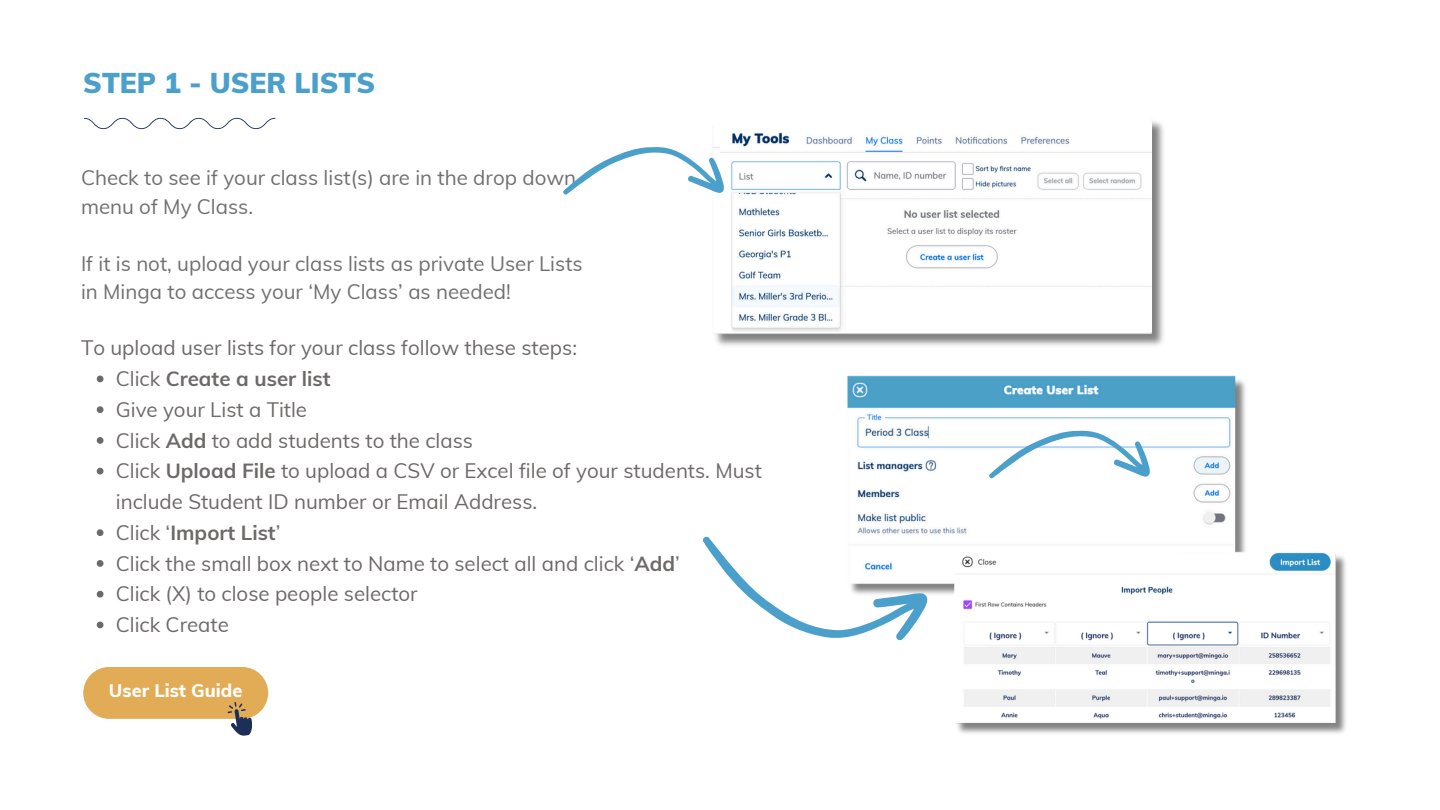
<style>
.page{position:relative;width:1440px;height:810px;background:#fff}
.page>*{position:absolute;margin:0;border:0;box-sizing:border-box;transform-origin:0 0}
.t1{font:900 28px "Muli";color:#4ba0cb}
.t2{font:20.5px/30.8px "Muli";color:#6e6969}
.t3{font:20.5px/28.5px "Muli";color:#707070}
.t4{font:700 20.5px "Muli";color:#6e6969}
.t5{font:800 18.3px "Muli";color:#fff}
.s1{font-weight:400}
.s2{font-weight:700}
</style>
<div class="page">
<svg style="left:84px;top:118px;width:191px;height:11px"></svg>
<div style="left:83px;top:667px;width:185px;height:52px;background:#e2ac56;border-radius:26px"></div>
<svg style="left:227px;top:702px;width:27px;height:34px"></svg>
<img style="left:847px;top:375px;width:399px;height:220px">
<svg style="left:988px;top:383px;width:175px;height:169px"></svg>
<img style="left:944px;top:552px;width:402px;height:182px">
<svg style="left:97px;top:376px;width:7px;height:6px"></svg>
<svg style="left:97px;top:406px;width:7px;height:7px"></svg>
<svg style="left:97px;top:437px;width:7px;height:7px"></svg>
<svg style="left:97px;top:468px;width:7px;height:7px"></svg>
<svg style="left:97px;top:529px;width:7px;height:7px"></svg>
<svg style="left:97px;top:560px;width:7px;height:7px"></svg>
<svg style="left:97px;top:591px;width:7px;height:7px"></svg>
<svg style="left:97px;top:622px;width:7px;height:6px"></svg>
<svg style="left:703px;top:453px;width:240px;height:188px"></svg>
<img style="left:715px;top:121px;width:449px;height:225px">
<img style="left:720px;top:123px;width:431px;height:208px">
<svg style="left:563px;top:121px;width:174px;height:153px"></svg>
<p class="t1" style="left:83px;top:65px;width:293px">STEP 1 - USER LISTS</p>
<p class="t3" style="left:81px;top:163px;width:497px">Check to see if your class list(s) are in the drop down menu of My Class.</p>
<p class="t3" style="left:81px;top:249px;width:503px">If it is not, upload your class lists as private User Lists in Minga to access your ‘My Class’ as needed!</p>
<h2 class="t2" style="left:81px;top:332px;width:498px">To upload user lists for your class follow these steps:</h2>
<h2 class="t4" style="left:116px;top:365px;width:216px"><span class="s1">Click</span> Create a user list</h2>
<h2 class="t2" style="left:116px;top:394px;width:193px">Give your List a Title</h2>
<p class="t2" style="left:116px;top:424px;width:359px">Click <span class="s2">Add</span> to add students to the class</p>
<p class="t2" style="left:116px;top:455px;width:648px">Click <span class="s2">Upload File</span> to upload a CSV or Excel file of your students. Must include Student ID number or Email Address.</p>
<p class="t4" style="left:116px;top:519px;width:166px"><span class="s1">Click ‘</span>Import List<span class="s1">’</span></p>
<p class="t2" style="left:116px;top:547px;width:566px">Click the small box next to Name to select all and click ‘<span class="s2">Add</span>’</p>
<p class="t2" style="left:116px;top:578px;width:303px">Click (X) to close people selector</p>
<p class="t2" style="left:116px;top:609px;width:115px">Click Create</p>
<h1 class="t5" style="left:109px;top:678px;width:135px">User List Guide</h1>
</div>
